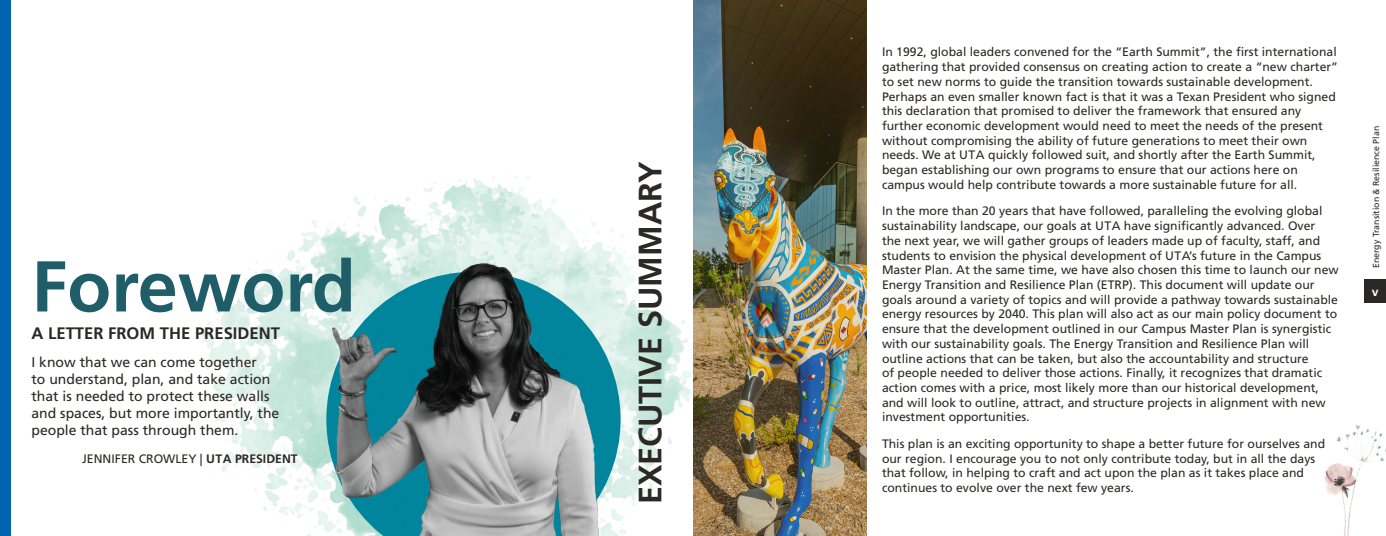
<style>
.page{position:relative;width:1386px;height:536px;background:#fff}
.page>*{position:absolute;margin:0;border:0;box-sizing:border-box;transform-origin:0 0}
.t1{font:700 71.75px "Frutiger LT Std";color:#1f5e69}
.Chapter_Title{font:700 32.38px "Frutiger LT Std";color:#2b2926}
.t2{font:700 16.62px "Frutiger LT Std";color:#2b2926}
.t3{font:14px/16.8px "Frutiger LT Std";color:#2b2926}
.t4{font:12.25px/14.7px "Frutiger LT Std";color:#2b2926}
.t5{font:700 12.25px "Frutiger LT Std";color:#fff}
.t6{font:8.75px "Frutiger LT Std";color:#2b2926}
.s1{font-weight:700}
</style>
<div class="page">
<div style="left:1364px;top:279px;width:22px;height:24px;background:#2b2926"></div>
<img style="left:197px;top:176px;width:494px;height:343px">
<div style="left:0;top:0;width:10px;height:536px;background:#0063b0"></div>
<img style="left:1324px;top:425px;width:62px;height:111px">
<img style="left:307px;top:241px;width:325px;height:295px">
<img style="left:693px;top:0;width:173px;height:536px">
<p class="t1" style="left:32px;top:244px;width:326px">Foreword</p>
<p class="t2" style="left:32px;top:323px;width:250px">A LETTER FROM THE PRESIDENT</p>
<p class="t3" style="left:32px;top:354px;width:249px">I know that we can come together<br>to understand, plan, and take action that is needed to protect these walls and spaces, but more importantly, the people that pass through them.</p>
<p class="t4" style="left:82px;top:451px;width:217px">JENNIFER CROWLEY | <span class="s1">UTA PRESIDENT</span></p>
<p class="Chapter_Title" style="left:631px;top:504px;width:344px;rotate:-90deg">EXECUTIVE SUMMARY</p>
<p class="t4" style="left:882px;top:45px;width:458px">In 1992, global leaders convened for the “Earth Summit”, the first international gathering that provided consensus on creating action to create a “new charter” to set new norms to guide the transition towards sustainable development.<br>Perhaps an even smaller known fact is that it was a Texan President who signed this declaration that promised to deliver the framework that ensured any further economic development would need to meet the needs of the present without compromising the ability of future generations to meet their own needs. We at UTA quickly followed suit, and shortly after the Earth Summit, began establishing our own programs to ensure that our actions here on campus would help contribute towards a more sustainable future for all.</p>
<p class="t4" style="left:882px;top:204px;width:458px">In the more than 20 years that have followed, paralleling the evolving global sustainability landscape, our goals at UTA have significantly advanced. Over<br>the next year, we will gather groups of leaders made up of faculty, staff, and students to envision the physical development of UTA’s future in the Campus Master Plan. At the same time, we have also chosen this time to launch our new Energy Transition and Resilience Plan (ETRP). This document will update our goals around a variety of topics and will provide a pathway towards sustainable energy resources by 2040. This plan will also act as our main policy document to ensure that the development outlined in our Campus Master Plan is synergistic with our sustainability goals. The Energy Transition and Resilience Plan will outline actions that can be taken, but also the accountability and structure<br>of people needed to deliver those actions. Finally, it recognizes that dramatic action comes with a price, most likely more than our historical development, and will look to outline, attract, and structure projects in alignment with new investment opportunities.</p>
<p class="t4" style="left:882px;top:436px;width:445px">This plan is an exciting opportunity to shape a better future for ourselves and our region. I encourage you to not only contribute today, but in all the days that follow, in helping to craft and act upon the plan as it takes place and continues to evolve over the next few years.</p>
<p class="t6" style="left:1371px;top:268px;width:143px;rotate:-90deg">Energy Transition &amp; Resilience Plan</p>
<p class="t5" style="left:1372px;top:284px;width:8px">v</p>
</div>
